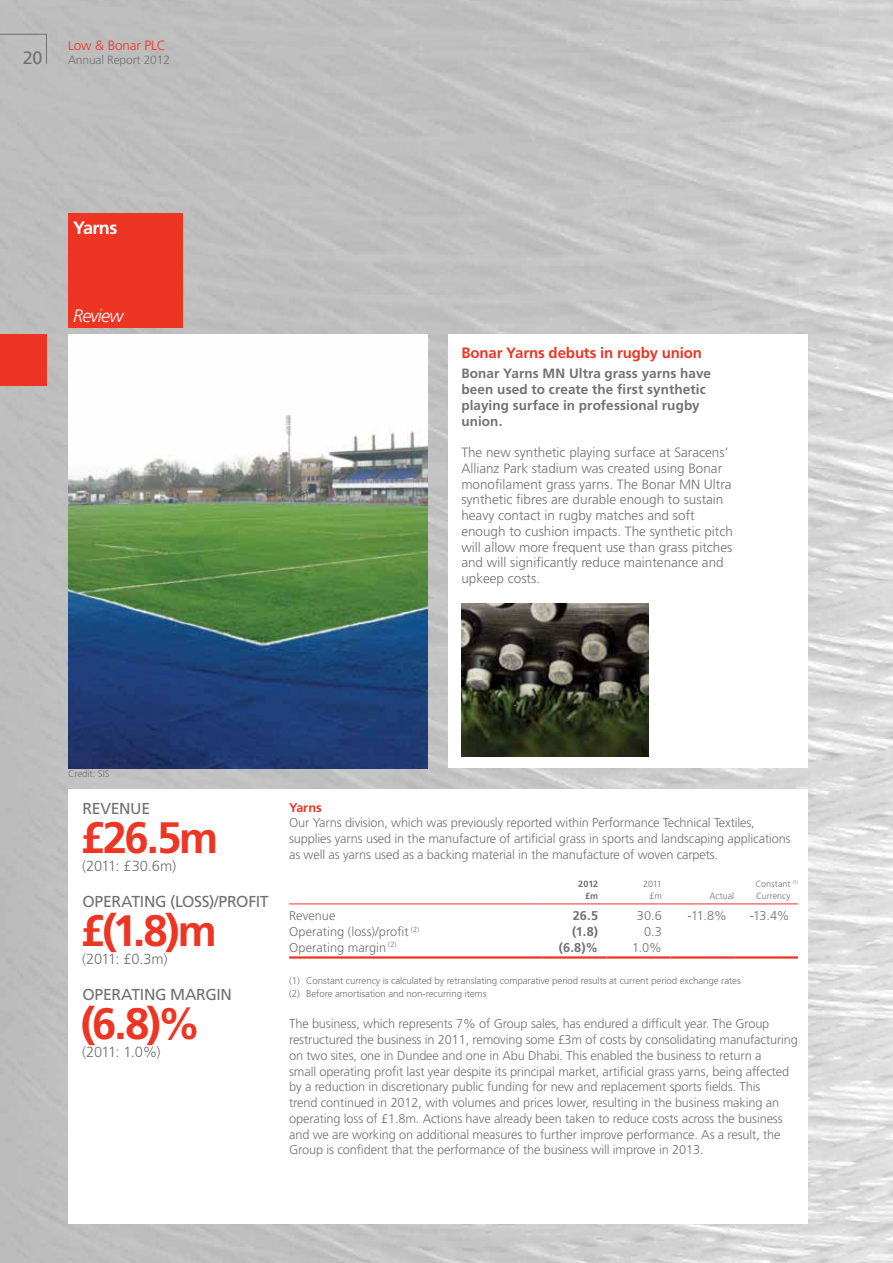
<style>
.page{position:relative;width:893px;height:1263px;background:#fff}
.page>*{position:absolute;margin:0;border:0;box-sizing:border-box;transform-origin:0 0}
.t1{font:700 43.95px "Frutiger LT Std";color:#ee3524}
.t2{font:italic 300 18px "Frutiger LT Std";letter-spacing:-.04em;color:#fff}
.t3{font:700 18px "Frutiger LT Std";color:#fff}
.t4{font:18px "Frutiger LT Std";color:#717073}
.t5{font:15.9px "Frutiger LT Std";letter-spacing:-.025em;color:#717073}
.t6{font:700 15px "Frutiger LT Std";letter-spacing:-.01em;color:#ee3524}
.t7{font:300 14.7px "Frutiger LT Std";letter-spacing:-.03em;color:#717073}
.t8{font:300 13.5px/15.8px "Frutiger LT Std";color:#717073}
.t9{font:700 13.5px/15.8px "Frutiger LT Std";letter-spacing:.01em;color:#717073}
.t10{font:300 13.5px "Frutiger LT Std";letter-spacing:-.01em;color:#ee3524}
.t11{font:300 12.75px/15.8px "Frutiger LT Std";letter-spacing:-.01em;color:#717073}
.t12{font:700 12.75px "Frutiger LT Std";color:#717073}
.t13{font:700 12.75px "Frutiger LT Std";color:#ee3524}
.t14{font:300 12px "Frutiger LT Std";letter-spacing:-.01em;color:#717073}
.t15{font:300 9.75px/12.8px "Frutiger LT Std";letter-spacing:-.01em;color:#717073}
.t16{font:300 9px/12px "Frutiger LT Std";color:#717073;text-align:right}
.t17{font:700 9px/12px "Frutiger LT Std";color:#717073;text-align:right}
</style>
<div class="page">
<img style="left:0;top:0;width:893px;height:1263px">
<div style="left:449px;top:334px;width:359px;height:434px;background:#fff"></div>
<div style="left:68px;top:789px;width:740px;height:434px;background:#fff"></div>
<svg style="left:0;top:34px;width:47px;height:30px"></svg>
<div style="left:0;top:334px;width:47px;height:51px;background:#ee3524"></div>
<img style="left:68px;top:334px;width:359px;height:434px">
<img style="left:461px;top:604px;width:188px;height:153px">
<hr style="left:289px;top:956px;width:254px;height:3px;background:#ee3524">
<hr style="left:543px;top:956px;width:64px;height:3px;background:#ee3524">
<hr style="left:607px;top:956px;width:63px;height:3px;background:#ee3524">
<hr style="left:670px;top:956px;width:64px;height:3px;background:#ee3524">
<hr style="left:734px;top:956px;width:64px;height:3px;background:#ee3524">
<hr style="left:289px;top:903px;width:254px;height:1px;background:#ee3524">
<hr style="left:543px;top:903px;width:64px;height:1px;background:#ee3524">
<hr style="left:607px;top:903px;width:63px;height:1px;background:#ee3524">
<hr style="left:670px;top:903px;width:64px;height:1px;background:#ee3524">
<hr style="left:734px;top:903px;width:64px;height:1px;background:#ee3524">
<div style="left:68px;top:213px;width:115px;height:114px;background:#ee3524"></div>
<h2 class="t4" style="left:23px;top:47px;width:21px">20</h2>
<p class="t10" style="left:68px;top:38px;width:99px">Low &amp; Bonar PLC</p>
<p class="t14" style="left:68px;top:53px;width:104px">Annual Report 2012</p>
<h2 class="t3" style="left:73px;top:217px;width:46px">Yarns</h2>
<h2 class="t2" style="left:73px;top:306px;width:52px">Review</h2>
<p class="t6" style="left:461px;top:344px;width:242px">Bonar Yarns debuts in rugby union</p>
<p class="t9" style="left:461px;top:366px;width:251px">Bonar Yarns MN Ultra grass yarns have been used to create the first synthetic playing surface in professional rugby union.</p>
<p class="t8" style="left:461px;top:445px;width:273px">The new synthetic playing surface at Saracens’ Allianz Park stadium was created using Bonar monofilament grass yarns. The Bonar MN Ultra synthetic fibres are durable enough to sustain heavy contact in rugby matches and soft enough to cushion impacts. The synthetic pitch will allow more frequent use than grass pitches and will significantly reduce maintenance and upkeep costs.</p>
<p class="t15" style="left:68px;top:768px;width:43px">Credit: SIS</p>
<p class="t5" style="left:83px;top:799px;width:39px">REVENUE</p>
<h1 class="t1" style="left:81px;top:812px;width:139px">£26.5m</h1>
<p class="t7" style="left:82px;top:858px;width:95px">(2011: £30.6m)</p>
<p class="t5" style="left:83px;top:892px;width:22px">OPERATING</p>
<p class="t5" style="left:170px;top:892px;width:58px">(LOSS)/PROFIT</p>
<h1 class="t1" style="left:81px;top:905px;width:138px">£(1.8)m</h1>
<p class="t7" style="left:82px;top:951px;width:87px">(2011: £0.3m)</p>
<p class="t5" style="left:83px;top:985px;width:22px">OPERATING</p>
<p class="t5" style="left:170px;top:985px;width:11px">MARGIN</p>
<h1 class="t1" style="left:81px;top:998px;width:122px">(6.8)%</h1>
<p class="t7" style="left:82px;top:1044px;width:80px">(2011: 1.0%)</p>
<p class="t13" style="left:289px;top:800px;width:34px">Yarns</p>
<p class="t11" style="left:289px;top:815px;width:503px">Our Yarns division, which was previously reported within Performance Technical Textiles, supplies yarns used in the manufacture of artificial grass in sports and landscaping applications as well as yarns used as a backing material in the manufacture of woven carpets.</p>
<p class="t17" style="left:578px;top:877px;width:21px">2012 £m</p>
<p class="t16" style="left:643px;top:878px;width:20px">2011 £m</p>
<p class="t16" style="left:709px;top:890px;width:26px">Actual</p>
<p class="t16" style="left:755px;top:878px;width:44px;text-align:left">Constant <sup>(1)<br></sup>Currency</p>
<p class="t11" style="left:289px;top:908px;width:48px">Revenue</p>
<p class="t12" style="left:573px;top:908px;width:27px">26.5</p>
<p class="t11" style="left:637px;top:908px;width:26px">30.6</p>
<p class="t11" style="left:687px;top:908px;width:41px">-11.8%</p>
<p class="t11" style="left:750px;top:908px;width:41px">-13.4%</p>
<p class="t11" style="left:289px;top:924px;width:132px">Operating (loss)/profit <sup>(2)</sup></p>
<p class="t12" style="left:572px;top:924px;width:28px">(1.8)</p>
<p class="t11" style="left:644px;top:924px;width:19px">0.3</p>
<p class="t11" style="left:289px;top:939px;width:109px">Operating margin <sup>(2)</sup></p>
<p class="t12" style="left:559px;top:940px;width:41px">(6.8)%</p>
<p class="t11" style="left:632px;top:939px;width:31px">1.0%</p>
<p class="t15" style="left:289px;top:974px;width:453px">(1) Constant currency is calculated by retranslating comparative period results at current period exchange rates (2) Before amortisation and non-recurring items</p>
<p class="t11" style="left:289px;top:1016px;width:510px">The business, which represents 7% of Group sales, has endured a difficult year. The Group restructured the business in 2011, removing some £3m of costs by consolidating manufacturing on two sites, one in Dundee and one in Abu Dhabi. This enabled the business to return a<br>small operating profit last year despite its principal market, artificial grass yarns, being affected by a reduction in discretionary public funding for new and replacement sports fields. This<br>trend continued in 2012, with volumes and prices lower, resulting in the business making an operating loss of £1.8m. Actions have already been taken to reduce costs across the business and we are working on additional measures to further improve performance. As a result, the Group is confident that the performance of the business will improve in 2013.</p>
</div>
